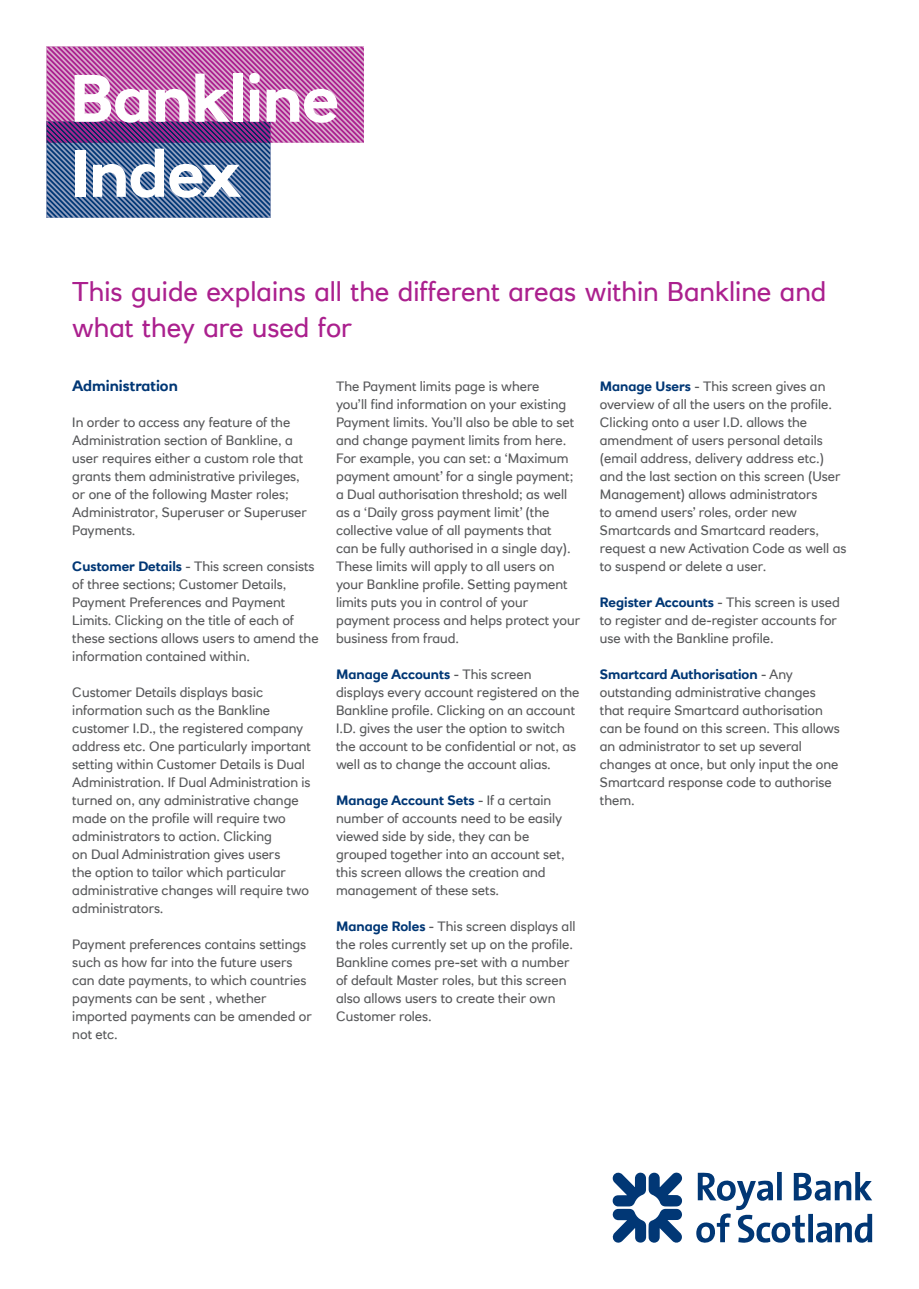
<style>
.page{position:relative;width:919px;height:1289px;background:#fff}
.page>*{position:absolute;margin:0;border:0;box-sizing:border-box;transform-origin:0 0}
.H1_Cover_A4{font:700 66px "RN House Sans";letter-spacing:-.01em;color:#fff}
.Intro_text{font:27px/36px "RN House Sans";color:#ab208e}
.Body_subheading{font:700 15px "RN House Sans";color:#013775}
.Body_text{font:13.5px/18px "RN House Sans";color:#57585a}
.s1{font-weight:700;color:#013775}
</style>
<div class="page">
<svg style="left:47px;top:47px;width:317px;height:170px"></svg>
<svg style="left:612px;top:1172px;width:260px;height:71px"></svg>
<p class="H1_Cover_A4" style="left:70px;top:58px;width:271px">Bankline</p>
<p class="H1_Cover_A4" style="left:70px;top:133px;width:173px">Index</p>
<p class="Intro_text" style="left:72px;top:273px;width:755px">This guide explains all the different areas within Bankline and what they are used for</p>
<p class="Body_subheading" style="left:72px;top:376px;width:107px">Administration</p>
<p class="Body_text" style="left:72px;top:413px;width:236px">In order to access any feature of the Administration section of Bankline, a user requires either a custom role that grants them administrative privileges, or one of the following Master roles; Administrator, Superuser or Superuser Payments.</p>
<p class="Body_text" style="left:72px;top:557px;width:248px"><span class="s1">Customer Details</span> - This screen consists of three sections; Customer Details, Payment Preferences and Payment Limits. Clicking on the title of each of these sections allows users to amend the information contained within.</p>
<p class="Body_text" style="left:72px;top:683px;width:240px">Customer Details displays basic information such as the Bankline customer I.D., the registered company address etc. One particularly important setting within Customer Details is Dual Administration. If Dual Administration is turned on, any administrative change made on the profile will require two administrators to action. Clicking<br>on Dual Administration gives users<br>the option to tailor which particular administrative changes will require two administrators.</p>
<p class="Body_text" style="left:72px;top:935px;width:241px">Payment preferences contains settings such as how far into the future users can date payments, to which countries payments can be sent , whether imported payments can be amended or not etc.</p>
<p class="Body_text" style="left:336px;top:377px;width:245px">The Payment limits page is where<br>you’ll find information on your existing Payment limits. You’ll also be able to set and change payment limits from here.<br>For example, you can set: a ‘Maximum payment amount’ for a single payment; a Dual authorisation threshold; as well as a ‘Daily gross payment limit’ (the collective value of all payments that<br>can be fully authorised in a single day).<br>These limits will apply to all users on your Bankline profile. Setting payment limits puts you in control of your payment process and helps protect your business from fraud.</p>
<p class="Body_text" style="left:336px;top:665px;width:245px"><span class="s1">Manage Accounts</span> - This screen displays every account registered on the Bankline profile. Clicking on an account I.D. gives the user the option to switch the account to be confidential or not, as well as to change the account alias.</p>
<p class="Body_text" style="left:336px;top:791px;width:230px"><span class="s1">Manage Account Sets</span> - If a certain number of accounts need to be easily viewed side by side, they can be grouped together into an account set, this screen allows the creation and management of these sets.</p>
<p class="Body_text" style="left:336px;top:917px;width:241px"><span class="s1">Manage Roles</span> - This screen displays all the roles currently set up on the profile.<br>Bankline comes pre-set with a number of default Master roles, but this screen also allows users to create their own Customer roles.</p>
<p class="Body_text" style="left:600px;top:377px;width:248px"><span class="s1">Manage Users</span> - This screen gives an overview of all the users on the profile.<br>Clicking onto a user I.D. allows the amendment of users personal details (email address, delivery address etc.) and the last section on this screen (User Management) allows administrators<br>to amend users’ roles, order new Smartcards and Smartcard readers, request a new Activation Code as well as to suspend or delete a user.</p>
<p class="Body_text" style="left:600px;top:593px;width:241px"><span class="s1">Register Accounts</span> - This screen is used to register and de-register accounts for use with the Bankline profile.</p>
<p class="Body_text" style="left:600px;top:665px;width:241px"><span class="s1">Smartcard Authorisation</span> - Any outstanding administrative changes that require Smartcard authorisation can be found on this screen. This allows an administrator to set up several changes at once, but only input the one<br>Smartcard response code to authorise them.</p>
</div>
